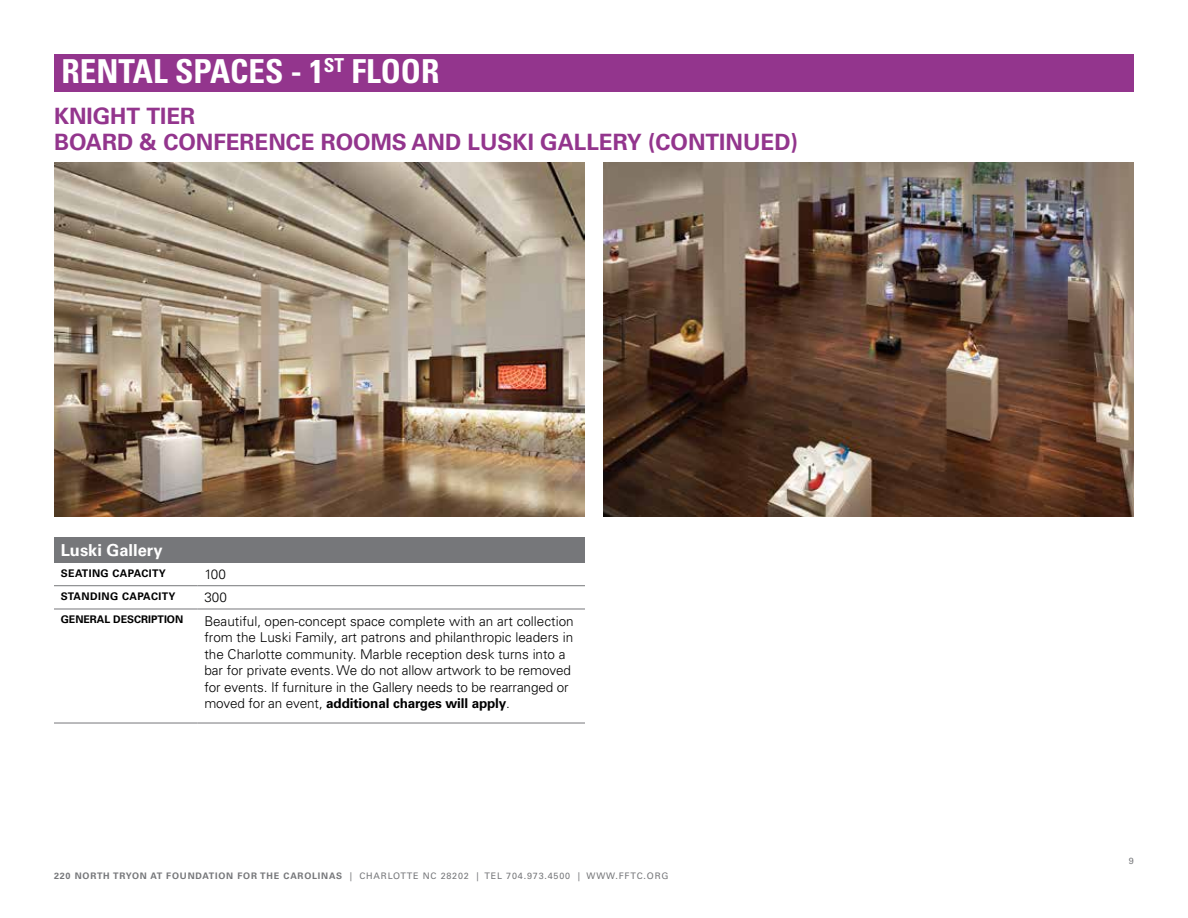
<style>
.page{position:relative;width:1188px;height:918px;background:#fff}
.page>*{position:absolute;margin:0;border:0;box-sizing:border-box;transform-origin:0 0}
.t1{font:700 condensed 33px "Univers LT Pro";color:#fff}
.t2{font:700 22.5px/25.5px "Univers LT Pro 65";color:#93358d}
.t3{font:700 16.5px "Univers LT Pro 65";color:#fff}
.t4{font:300 13.5px/16.5px "Univers LT Pro 45";color:#000}
.t5{font:700 13.5px "Univers LT Pro 65";letter-spacing:-.01em;color:#000}
.t6{font:700 10.5px "Univers LT Pro 65";letter-spacing:.04em;color:#000}
.t7{font:700 10.5px "Univers LT Pro 65";color:#000}
.t8{font:9px "Univers LT Pro 55 Roman";letter-spacing:.09em;color:#76777a}
.s1{font-family:"Univers LT Pro 45";font-weight:300}
.s2{font-family:"Univers LT Pro 65";font-weight:700}
</style>
<div class="page">
<img style="left:54px;top:162px;width:531px;height:354px">
<div style="left:54px;top:537px;width:531px;height:25px;background:#76777a"></div>
<hr style="left:54px;top:585px;width:144px;height:1px;background:#76777a">
<hr style="left:198px;top:585px;width:387px;height:1px;background:#76777a">
<hr style="left:54px;top:609px;width:144px;height:1px;background:#76777a">
<hr style="left:198px;top:609px;width:387px;height:1px;background:#76777a">
<hr style="left:54px;top:723px;width:144px;height:1px;background:#76777a">
<hr style="left:198px;top:723px;width:387px;height:1px;background:#76777a">
<img style="left:603px;top:162px;width:531px;height:354px">
<div style="left:54px;top:54px;width:1080px;height:38px;background:#93358d"></div>
<h1 class="t1" style="left:62px;top:51px;width:379px">RENTAL SPACES - 1<sup>ST</sup> FLOOR</h1>
<h2 class="t2" style="left:54px;top:104px;width:746px">KNIGHT TIER<br>BOARD &amp; CONFERENCE ROOMS AND LUSKI GALLERY (CONTINUED)</h2>
<p class="t3" style="left:61px;top:540px;width:103px">Luski Gallery</p>
<p class="t6" style="left:61px;top:567px;width:107px">SEATING CAPACITY</p>
<p class="t4" style="left:204px;top:566px;width:23px">100</p>
<p class="t6" style="left:61px;top:590px;width:116px">STANDING CAPACITY</p>
<p class="t4" style="left:204px;top:589px;width:24px">300</p>
<p class="t7" style="left:61px;top:613px;width:124px">GENERAL DESCRIPTION</p>
<p class="t4" style="left:204px;top:612px;width:371px">Beautiful, open-concept space complete with an art collection from the Luski Family, art patrons and philanthropic leaders in the Charlotte community. Marble reception desk turns into a bar for private events. We do not allow artwork to be removed for events. If furniture in the Gallery needs to be rearranged or</p>
<p class="t5" style="left:204px;top:695px;width:307px"><span class="s1">moved for an event,</span> additional charges will apply<span class="s1">.</span></p>
<p class="t8" style="left:54px;top:870px;width:616px"><span class="s2">220 NORTH TRYON AT FOUNDATION FOR THE CAROLINAS</span> | CHARLOTTE NC 28202 | TEL 704.973.4500 | WWW.FFTC.ORG</p>
<p class="t8" style="left:1129px;top:855px;width:7px">9</p>
</div>
